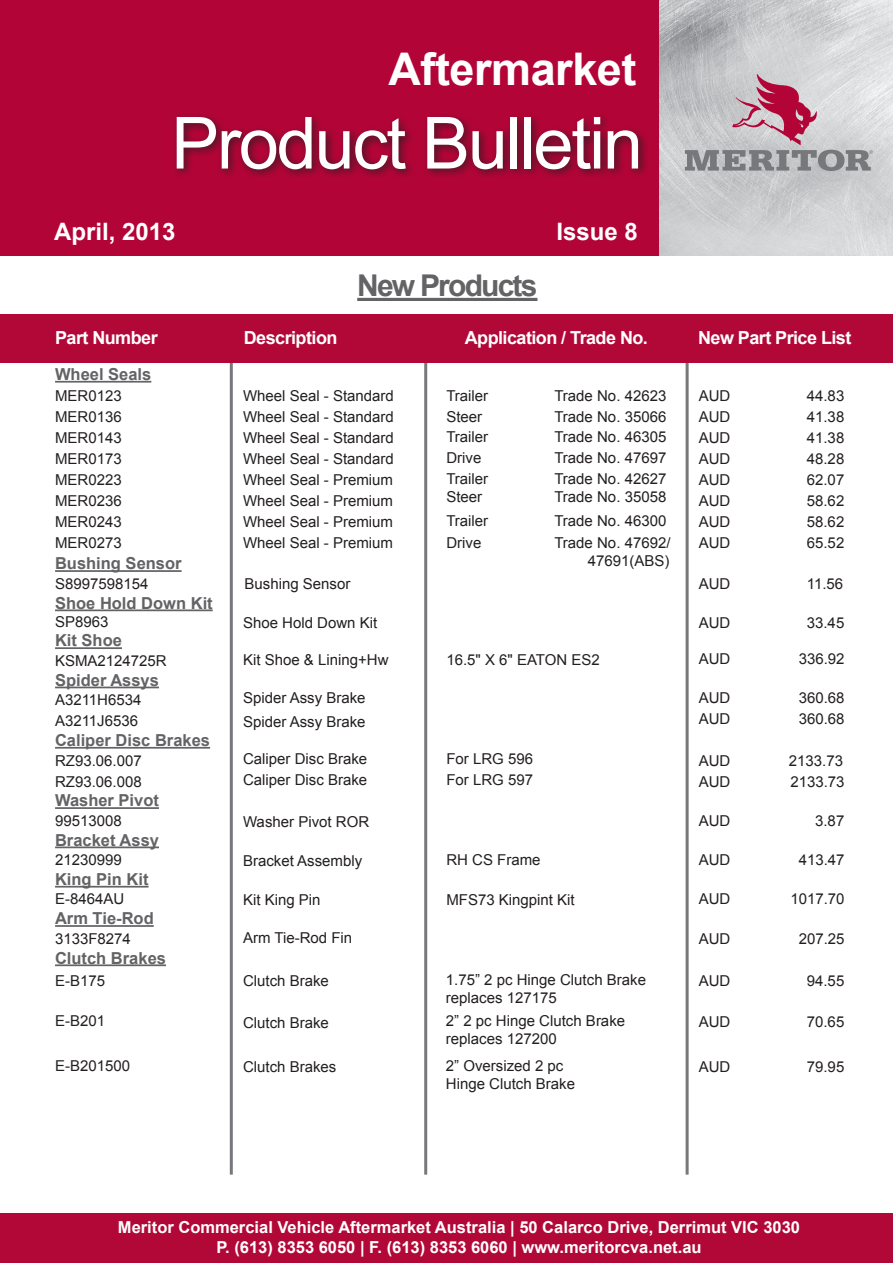
<style>
.page{position:relative;width:893px;height:1263px;background:#fff}
.page>*{position:absolute;margin:0;border:0;box-sizing:border-box;transform-origin:0 0}
.t1{font:72px "Arial";letter-spacing:-.03em;color:#fff}
.t2{font:700 45px "Arial";letter-spacing:-.01em;color:#fff}
.t3{font:700 30px "Arial";letter-spacing:-.06em;color:#636366}
.t4{font:700 24px "Arial";color:#fff}
.t5{font:700 18px "Arial";letter-spacing:-.03em;color:#fff}
.t6{font:700 16.5px "Arial";color:#fff}
.t7{font:700 16.5px "Arial";color:#636366}
.t8{font:15px/18px "Arial";color:#231f20}
</style>
<div class="page">
<hr style="left:686px;top:357px;width:3px;height:818px;background:#76787b">
<hr style="left:230px;top:360px;width:3px;height:815px;background:#76787b">
<hr style="left:424px;top:358px;width:3px;height:817px;background:#76787b">
<div style="left:0;top:0;width:893px;height:255px;background:#b30437"></div>
<div style="left:172px;top:112px;width:477px;height:68px;background:#231f20;opacity:.75"></div>
<hr style="left:357px;top:298px;width:180px;height:3px;background:#636366">
<div style="left:0;top:314px;width:893px;height:49px;background:#b20837"></div>
<hr style="left:55px;top:381px;width:96px;height:2px;background:#636366">
<hr style="left:55px;top:570px;width:127px;height:2px;background:#636366">
<hr style="left:55px;top:609px;width:158px;height:2px;background:#636366">
<hr style="left:55px;top:647px;width:67px;height:2px;background:#636366">
<hr style="left:55px;top:687px;width:104px;height:1px;background:#636366">
<hr style="left:55px;top:747px;width:155px;height:2px;background:#636366">
<hr style="left:55px;top:807px;width:104px;height:2px;background:#636366">
<hr style="left:55px;top:846px;width:104px;height:2px;background:#636366">
<hr style="left:55px;top:886px;width:94px;height:1px;background:#636366">
<hr style="left:55px;top:925px;width:99px;height:2px;background:#636366">
<hr style="left:55px;top:964px;width:111px;height:2px;background:#636366">
<img style="left:660px;top:0;width:233px;height:255px">
<svg style="left:685px;top:74px;width:188px;height:97px;background:#bfaeb5"></svg>
<div style="left:0;top:1213px;width:892px;height:50px;background:#b20837"></div>
<p class="t2" style="left:388px;top:40px;width:250px">Aftermarket</p>
<p class="t1" style="left:171px;top:96px;width:473px">Product Bulletin</p>
<p class="t4" style="left:54px;top:216px;width:123px">April, 2013</p>
<p class="t4" style="left:556px;top:216px;width:83px">Issue 8</p>
<p class="t3" style="left:357px;top:266px;width:182px">New Products</p>
<p class="t5" style="left:55px;top:326px;width:104px">Part Number</p>
<p class="t5" style="left:244px;top:326px;width:95px">Description</p>
<p class="t5" style="left:465px;top:326px;width:185px">Application / Trade No.</p>
<p class="t5" style="left:698px;top:326px;width:155px">New Part Price List</p>
<p class="t7" style="left:55px;top:363px;width:98px">Wheel Seals</p>
<p class="t8" style="left:55px;top:387px;width:68px">MER0123</p>
<p class="t8" style="left:55px;top:408px;width:68px">MER0136</p>
<p class="t8" style="left:55px;top:429px;width:68px">MER0143</p>
<p class="t8" style="left:55px;top:450px;width:68px">MER0173</p>
<p class="t8" style="left:55px;top:471px;width:68px">MER0223</p>
<p class="t8" style="left:55px;top:492px;width:68px">MER0236</p>
<p class="t8" style="left:55px;top:513px;width:68px">MER0243</p>
<p class="t8" style="left:55px;top:534px;width:68px">MER0273</p>
<p class="t7" style="left:55px;top:553px;width:128px">Bushing Sensor</p>
<p class="t8" style="left:55px;top:575px;width:95px">S8997598154</p>
<p class="t7" style="left:55px;top:592px;width:159px">Shoe Hold Down Kit</p>
<p class="t8" style="left:55px;top:612px;width:55px">SP8963</p>
<p class="t7" style="left:55px;top:630px;width:68px">Kit Shoe</p>
<p class="t8" style="left:55px;top:652px;width:113px">KSMA2124725R</p>
<p class="t7" style="left:55px;top:669px;width:105px">Spider Assys</p>
<p class="t8" style="left:55px;top:691px;width:88px">A3211H6534</p>
<p class="t8" style="left:55px;top:712px;width:85px">A3211J6536</p>
<p class="t7" style="left:55px;top:729px;width:156px">Caliper Disc Brakes</p>
<p class="t8" style="left:55px;top:751px;width:88px">RZ93.06.007</p>
<p class="t8" style="left:55px;top:772px;width:88px">RZ93.06.008</p>
<p class="t7" style="left:55px;top:790px;width:105px">Washer Pivot</p>
<p class="t8" style="left:55px;top:812px;width:68px">99513008</p>
<p class="t7" style="left:55px;top:829px;width:105px">Bracket Assy</p>
<p class="t8" style="left:55px;top:851px;width:68px">21230999</p>
<p class="t7" style="left:55px;top:868px;width:95px">King Pin Kit</p>
<p class="t8" style="left:55px;top:890px;width:71px">E-8464AU</p>
<p class="t7" style="left:55px;top:907px;width:100px">Arm Tie-Rod</p>
<p class="t8" style="left:55px;top:930px;width:77px">3133F8274</p>
<p class="t7" style="left:55px;top:947px;width:112px">Clutch Brakes</p>
<p class="t8" style="left:243px;top:387px;width:152px">Wheel Seal - Standard</p>
<p class="t8" style="left:243px;top:408px;width:152px">Wheel Seal - Standard</p>
<p class="t8" style="left:243px;top:429px;width:152px">Wheel Seal - Standard</p>
<p class="t8" style="left:243px;top:450px;width:152px">Wheel Seal - Standard</p>
<p class="t8" style="left:243px;top:471px;width:152px">Wheel Seal - Premium</p>
<p class="t8" style="left:243px;top:492px;width:152px">Wheel Seal - Premium</p>
<p class="t8" style="left:243px;top:513px;width:152px">Wheel Seal - Premium</p>
<p class="t8" style="left:243px;top:534px;width:152px">Wheel Seal - Premium</p>
<p class="t8" style="left:245px;top:574px;width:107px">Bushing Sensor</p>
<p class="t8" style="left:243px;top:613px;width:136px">Shoe Hold Down Kit</p>
<p class="t8" style="left:243px;top:651px;width:147px">Kit Shoe &amp; Lining+Hw</p>
<p class="t8" style="left:243px;top:688px;width:124px">Spider Assy Brake</p>
<p class="t8" style="left:243px;top:712px;width:124px">Spider Assy Brake</p>
<p class="t8" style="left:243px;top:750px;width:126px">Caliper Disc Brake</p>
<p class="t8" style="left:243px;top:771px;width:126px">Caliper Disc Brake</p>
<p class="t8" style="left:243px;top:813px;width:128px">Washer Pivot ROR</p>
<p class="t8" style="left:243px;top:852px;width:121px">Bracket Assembly</p>
<p class="t8" style="left:243px;top:891px;width:79px">Kit King Pin</p>
<p class="t8" style="left:243px;top:928px;width:111px">Arm Tie-Rod Fin</p>
<p class="t8" style="left:243px;top:972px;width:87px">Clutch Brake</p>
<p class="t8" style="left:243px;top:1014px;width:87px">Clutch Brake</p>
<p class="t8" style="left:243px;top:1057px;width:95px">Clutch Brakes</p>
<p class="t8" style="left:699px;top:387px;width:33px">AUD</p>
<p class="t8" style="left:807px;top:387px;width:39px">44.83</p>
<p class="t8" style="left:699px;top:408px;width:33px">AUD</p>
<p class="t8" style="left:807px;top:408px;width:39px">41.38</p>
<p class="t8" style="left:699px;top:429px;width:33px">AUD</p>
<p class="t8" style="left:807px;top:429px;width:39px">41.38</p>
<p class="t8" style="left:699px;top:450px;width:33px">AUD</p>
<p class="t8" style="left:807px;top:450px;width:39px">48.28</p>
<p class="t8" style="left:699px;top:471px;width:33px">AUD</p>
<p class="t8" style="left:807px;top:471px;width:39px">62.07</p>
<p class="t8" style="left:699px;top:492px;width:33px">AUD</p>
<p class="t8" style="left:807px;top:492px;width:39px">58.62</p>
<p class="t8" style="left:699px;top:513px;width:33px">AUD</p>
<p class="t8" style="left:807px;top:513px;width:39px">58.62</p>
<p class="t8" style="left:699px;top:534px;width:33px">AUD</p>
<p class="t8" style="left:807px;top:534px;width:39px">65.52</p>
<p class="t8" style="left:699px;top:574px;width:33px">AUD</p>
<p class="t8" style="left:807px;top:574px;width:38px">11.56</p>
<p class="t8" style="left:699px;top:613px;width:33px">AUD</p>
<p class="t8" style="left:807px;top:613px;width:39px">33.45</p>
<p class="t8" style="left:699px;top:649px;width:33px">AUD</p>
<p class="t8" style="left:799px;top:649px;width:47px">336.92</p>
<p class="t8" style="left:699px;top:688px;width:33px">AUD</p>
<p class="t8" style="left:799px;top:688px;width:47px">360.68</p>
<p class="t8" style="left:699px;top:709px;width:33px">AUD</p>
<p class="t8" style="left:799px;top:709px;width:47px">360.68</p>
<p class="t8" style="left:699px;top:751px;width:33px">AUD</p>
<p class="t8" style="left:789px;top:751px;width:56px">2133.73</p>
<p class="t8" style="left:699px;top:772px;width:33px">AUD</p>
<p class="t8" style="left:790px;top:772px;width:56px">2133.73</p>
<p class="t8" style="left:699px;top:811px;width:33px">AUD</p>
<p class="t8" style="left:815px;top:811px;width:31px">3.87</p>
<p class="t8" style="left:699px;top:850px;width:33px">AUD</p>
<p class="t8" style="left:799px;top:850px;width:47px">413.47</p>
<p class="t8" style="left:699px;top:889px;width:33px">AUD</p>
<p class="t8" style="left:790px;top:889px;width:56px">1017.70</p>
<p class="t8" style="left:699px;top:930px;width:33px">AUD</p>
<p class="t8" style="left:799px;top:930px;width:47px">207.25</p>
<p class="t8" style="left:699px;top:972px;width:33px">AUD</p>
<p class="t8" style="left:807px;top:972px;width:39px">94.55</p>
<p class="t8" style="left:699px;top:1012px;width:33px">AUD</p>
<p class="t8" style="left:807px;top:1012px;width:39px">70.65</p>
<p class="t8" style="left:699px;top:1057px;width:33px">AUD</p>
<p class="t8" style="left:807px;top:1057px;width:39px">79.95</p>
<p class="t8" style="left:446px;top:387px;width:43px">Trailer</p>
<p class="t8" style="left:554px;top:387px;width:114px">Trade No. 42623</p>
<p class="t8" style="left:446px;top:408px;width:37px">Steer</p>
<p class="t8" style="left:554px;top:408px;width:114px">Trade No. 35066</p>
<p class="t8" style="left:446px;top:428px;width:43px">Trailer</p>
<p class="t8" style="left:554px;top:428px;width:114px">Trade No. 46305</p>
<p class="t8" style="left:446px;top:449px;width:36px">Drive</p>
<p class="t8" style="left:554px;top:449px;width:114px">Trade No. 47697</p>
<p class="t8" style="left:446px;top:470px;width:43px">Trailer</p>
<p class="t8" style="left:554px;top:470px;width:114px">Trade No. 42627</p>
<p class="t8" style="left:446px;top:488px;width:37px">Steer</p>
<p class="t8" style="left:554px;top:488px;width:114px">Trade No. 35058</p>
<p class="t8" style="left:446px;top:512px;width:43px">Trailer</p>
<p class="t8" style="left:554px;top:512px;width:114px">Trade No. 46300</p>
<p class="t8" style="left:446px;top:534px;width:36px">Drive</p>
<p class="t8" style="left:554px;top:534px;width:118px;text-align:right">Trade No. 47692/<br>47691(ABS)</p>
<p class="t8" style="left:446px;top:651px;width:155px">16.5" X 6" EATON ES2</p>
<p class="t8" style="left:446px;top:750px;width:88px">For LRG 596</p>
<p class="t8" style="left:446px;top:771px;width:88px">For LRG 597</p>
<p class="t8" style="left:446px;top:851px;width:96px">RH CS Frame</p>
<p class="t8" style="left:446px;top:891px;width:130px">MFS73 Kingpint Kit</p>
<p class="t8" style="left:446px;top:971px;width:202px">1.75” 2 pc Hinge Clutch Brake replaces 127175</p>
<p class="t8" style="left:446px;top:1011px;width:181px">2” 2 pc Hinge Clutch Brake replaces 127200</p>
<p class="t8" style="left:446px;top:1056px;width:131px">2” Oversized 2 pc<br>Hinge Clutch Brake</p>
<p class="t8" style="left:55px;top:971px;width:52px">E-B175</p>
<p class="t8" style="left:55px;top:1012px;width:52px">E-B201</p>
<p class="t8" style="left:55px;top:1057px;width:77px">E-B201500</p>
<p class="t6" style="left:118px;top:1216px;width:683px">Meritor Commercial Vehicle Aftermarket Australia | 50 Calarco Drive, Derrimut VIC 3030</p>
<p class="t6" style="left:216px;top:1236px;width:487px">P. (613) 8353 6050 | F. (613) 8353 6060 | www.meritorcva.net.au</p>
</div>
